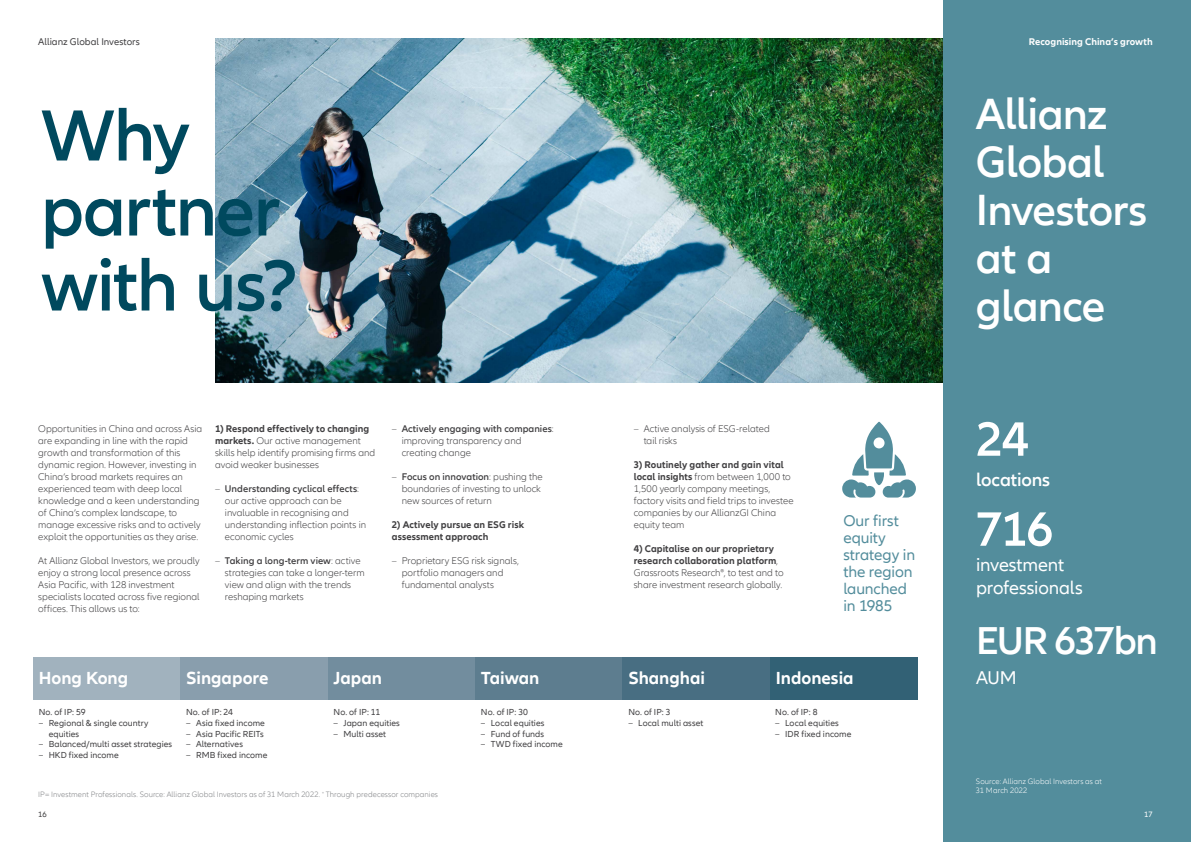
<style>
.page{position:relative;width:1191px;height:842px;background:#fff}
.page>*{position:absolute;margin:0;border:0;box-sizing:border-box;transform-origin:0 0}
.t1{font:600 75px/75px "Allianz Neo";letter-spacing:-.02em;color:#00495e}
.t2{font:600 50px "Allianz Neo";color:#fff}
.t3{font:600 45px/48px "Allianz Neo";letter-spacing:-.015em;color:#fff}
.t4{font:600 40px "Allianz Neo";letter-spacing:-.035em;color:#fff}
.t5{font:19px/22.8px "Allianz Neo";letter-spacing:-.01em;color:#fff}
.t6{font:600 19px "Allianz Neo";letter-spacing:-.005em;color:#fff}
.t7{font:700 18px "Allianz Neo";color:#fff}
.t8{font:16px/17px "Allianz Neo";letter-spacing:-.005em;color:#538d9c}
.t9{font:300 10px/12px "Allianz Neo";color:#414042}
.t10{font:700 10px/12px "Allianz Neo";letter-spacing:.005em;color:#414042}
.t11{font:700 10px "Allianz Neo";letter-spacing:.005em;color:#fff}
.t12{font:10px "Allianz Neo";color:#414042}
.t13{font:9px/10.8px "Allianz Neo";letter-spacing:.01em;color:#414042}
.t14{font:300 8px "Allianz Neo";letter-spacing:.005em;color:#808285}
.t15{font:300 8px/9.6px "Allianz Neo";letter-spacing:.005em;color:#fff}
.t16{font:8px "Allianz Neo";color:#fff}
.t17{font:8px "Allianz Neo";color:#414042}
.s1{font-weight:700}
.s2{font-weight:600}
</style>
<div class="page">
<img style="left:215px;top:38px;width:728px;height:345px">
<div style="left:33px;top:657px;width:147px;height:43px;background:#a1b2be"></div>
<div style="left:180px;top:657px;width:148px;height:43px;background:#899ead"></div>
<div style="left:328px;top:657px;width:147px;height:43px;background:#728d9e"></div>
<div style="left:475px;top:657px;width:148px;height:43px;background:#5d7d8f"></div>
<svg style="left:842px;top:422px;width:74px;height:75px"></svg>
<div style="left:943px;top:0;width:248px;height:842px;background:#538d9c"></div>
<div style="left:622px;top:657px;width:148px;height:43px;background:#486e82"></div>
<div style="left:770px;top:657px;width:147px;height:43px;background:#326175"></div>
<p class="t12" style="left:38px;top:36px;width:103px">Allianz Global Investors</p>
<h1 class="t1" style="left:41px;top:100px;width:259px">Why partner with us?</h1>
<p class="t9" style="left:38px;top:423px;width:165px">Opportunities in China and across Asia are expanding in line with the rapid growth and transformation of this dynamic region. However, investing in China’s broad markets requires an experienced team with deep local knowledge and a keen understanding of China’s complex landscape, to manage excessive risks and to actively exploit the opportunities as they arise.</p>
<p class="t9" style="left:38px;top:555px;width:163px">At Allianz Global Investors, we proudly enjoy a strong local presence across Asia Pacific, with 128 investment specialists located across five regional offices. This allows us to:</p>
<p class="t9" style="left:215px;top:423px;width:162px"><span class="s1">1) Respond effectively to changing markets.</span> Our active management skills help identify promising firms and avoid weaker businesses</p>
<p class="t9" style="left:225px;top:483px;width:143px;text-indent:-10px">– <span class="s2">Understanding cyclical effects</span>: our active approach can be invaluable in recognising and understanding inflection points in economic cycles</p>
<p class="t9" style="left:225px;top:555px;width:141px;text-indent:-10px">– <span class="s2">Taking a long-term view</span>: active strategies can take a longer-term view and align with the trends reshaping markets</p>
<p class="t9" style="left:402px;top:423px;width:154px;text-indent:-10px">– <span class="s2">Actively engaging with companies</span>: improving transparency and creating change</p>
<p class="t9" style="left:402px;top:471px;width:143px;text-indent:-10px">– <span class="s2">Focus on innovation</span>: pushing the boundaries of investing to unlock new sources of return</p>
<p class="t10" style="left:392px;top:519px;width:134px">2) Actively pursue an ESG risk assessment approach</p>
<p class="t9" style="left:402px;top:555px;width:119px;text-indent:-10px">– Proprietary ESG risk signals, portfolio managers and fundamental analysts</p>
<h3 class="t7" style="left:39px;top:668px;width:91px">Hong Kong</h3>
<h3 class="t7" style="left:186px;top:668px;width:84px">Singapore</h3>
<h3 class="t7" style="left:333px;top:668px;width:50px">Japan</h3>
<h3 class="t7" style="left:481px;top:668px;width:60px">Taiwan</h3>
<p class="t13" style="left:39px;top:707px;width:48px">No. of IP: 59</p>
<p class="t13" style="left:49px;top:718px;width:101px;text-indent:-10px">– Regional &amp; single country equities</p>
<p class="t13" style="left:39px;top:739px;width:135px">– Balanced/multi asset strategies</p>
<p class="t13" style="left:39px;top:750px;width:82px">– HKD fixed income</p>
<p class="t13" style="left:186px;top:707px;width:48px">No. of IP: 24</p>
<p class="t13" style="left:186px;top:718px;width:80px">– Asia fixed income</p>
<p class="t13" style="left:186px;top:728px;width:79px">– Asia Pacific REITs</p>
<p class="t13" style="left:186px;top:739px;width:58px">– Alternatives</p>
<p class="t13" style="left:186px;top:750px;width:83px">– RMB fixed income</p>
<p class="t13" style="left:333px;top:707px;width:48px">No. of IP: 11</p>
<p class="t13" style="left:333px;top:718px;width:68px">– Japan equities</p>
<p class="t13" style="left:333px;top:728px;width:54px">– Multi asset</p>
<p class="t14" style="left:38px;top:790px;width:401px">IP= Investment Professionals. Source: Allianz Global Investors as of 31 March 2022. <sup>*</sup> Through predecessor companies</p>
<p class="t17" style="left:38px;top:810px;width:10px">16</p>
<p class="t13" style="left:481px;top:707px;width:49px">No. of IP: 30</p>
<p class="t13" style="left:481px;top:718px;width:65px">– Local equities</p>
<p class="t13" style="left:481px;top:728px;width:65px">– Fund of funds</p>
<p class="t13" style="left:481px;top:739px;width:83px">– TWD fixed income</p>
<p class="t11" style="left:1028px;top:36px;width:125px">Recognising China’s growth</p>
<p class="t9" style="left:643px;top:423px;width:128px;text-indent:-10px">– Active analysis of ESG-related tail risks</p>
<p class="t9" style="left:634px;top:459px;width:161px"><span class="s1">3) Routinely gather and gain vital local insights</span> from between 1,000 to<br>1,500 yearly company meetings, factory visits and field trips to investee companies by our AllianzGI China equity team</p>
<p class="t9" style="left:634px;top:543px;width:151px"><span class="s1">4) Capitalise on our proprietary research collaboration platform</span>, Grassroots Research®, to test and to share investment research globally.</p>
<h3 class="t8" style="left:843px;top:513px;width:73px">Our first equity strategy in the region launched in 1985</h3>
<h3 class="t3" style="left:976px;top:91px;width:173px">Allianz<br>Global<br>Investors at a glance</h3>
<h2 class="t2" style="left:976px;top:410px;width:54px">24</h2>
<h3 class="t6" style="left:976px;top:468px;width:76px">locations</h3>
<h2 class="t2" style="left:976px;top:500px;width:79px">716</h2>
<h3 class="t5" style="left:976px;top:554px;width:108px">investment professionals</h3>
<h3 class="t4" style="left:976px;top:618px;width:183px">EUR 637bn</h3>
<h3 class="t7" style="left:628px;top:668px;width:78px">Shanghai</h3>
<h3 class="t5" style="left:976px;top:667px;width:42px">AUM</h3>
<p class="t13" style="left:628px;top:707px;width:44px">No. of IP: 3</p>
<p class="t13" style="left:628px;top:718px;width:77px">– Local multi asset</p>
<h3 class="t7" style="left:776px;top:668px;width:79px">Indonesia</h3>
<p class="t13" style="left:775px;top:707px;width:44px">No. of IP: 8</p>
<p class="t13" style="left:775px;top:718px;width:65px">– Local equities</p>
<p class="t13" style="left:775px;top:728px;width:78px">– IDR fixed income</p>
<p class="t15" style="left:976px;top:776px;width:127px">Source: Allianz Global Investors as at<br>31 March 2022</p>
<p class="t16" style="left:1144px;top:810px;width:10px">17</p>
</div>
